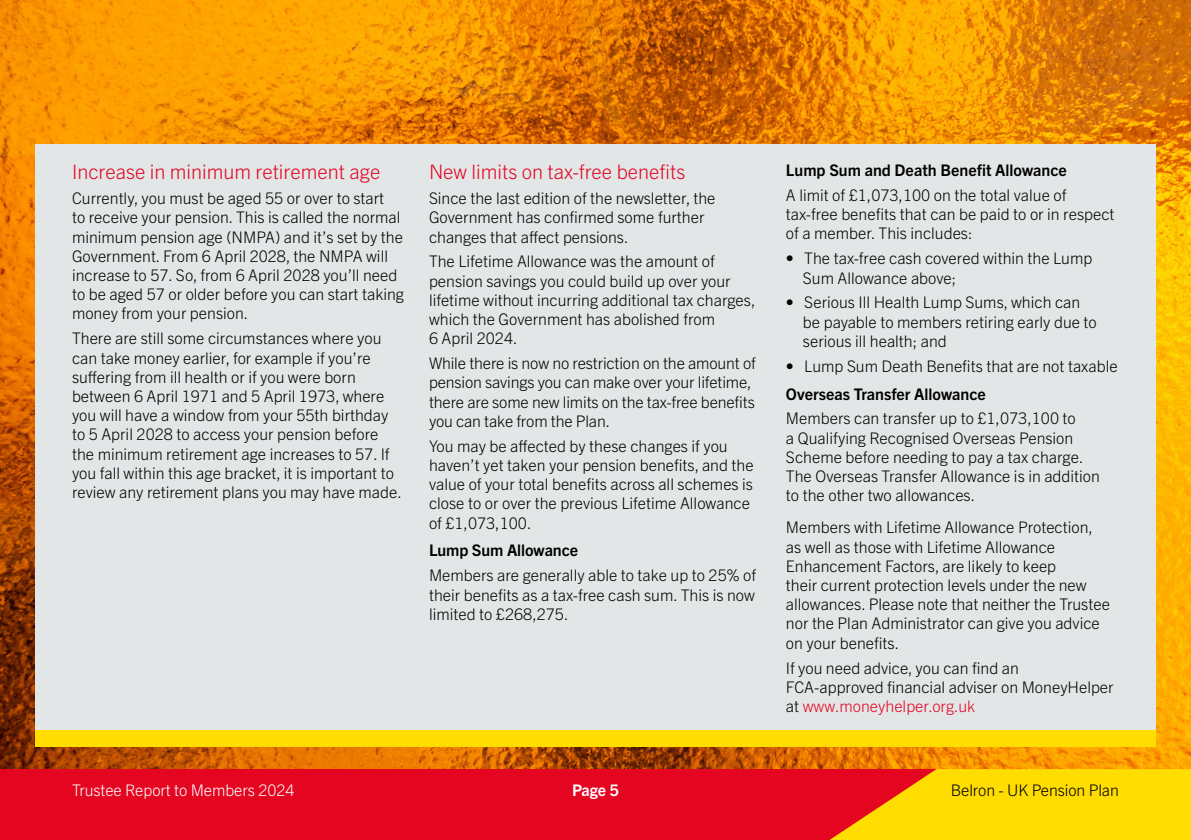
<style>
.page{position:relative;width:1191px;height:840px;background:#fff}
.page>*{position:absolute;margin:0;border:0;box-sizing:border-box;transform-origin:0 0}
.t1{font:300 20px "Trade Gothic Next LT Pro";color:#e40521}
.t2{font:300 16px/19.2px "Trade Gothic Next LT Pro";color:#000}
.t3{font:700 16px "Trade Gothic Next LT Pro";color:#000}
.t4{font:300 16px "Trade Gothic Next LT Pro";letter-spacing:-.005em;color:#fff}
.t5{font:700 16px "Trade Gothic Next LT Pro";color:#fff}
.s1{color:#e40521}
</style>
<div class="page">
<img style="left:0;top:0;width:1191px;height:768px">
<div style="left:35px;top:144px;width:1120px;height:602px;background:#e3e6e7"></div>
<div style="left:35px;top:729px;width:1120px;height:17px;background:#fd0"></div>
<div style="left:0;top:768px;width:1191px;height:71px;background:#e40521"></div>
<svg style="left:804px;top:768px;width:387px;height:71px"></svg>
<p class="t1" style="left:72px;top:158px;width:310px">Increase in minimum retirement age</p>
<p class="t2" style="left:72px;top:187px;width:333px">Currently, you must be aged 55 or over to start<br>to receive your pension. This is called the normal minimum pension age (NMPA) and it’s set by the Government. From 6 April 2028, the NMPA will increase to 57. So, from 6 April 2028 you’ll need to be aged 57 or older before you can start taking money from your pension.</p>
<p class="t2" style="left:72px;top:328px;width:331px">There are still some circumstances where you can take money earlier, for example if you’re suffering from ill health or if you were born between 6 April 1971 and 5 April 1973, where you will have a window from your 55th birthday to 5 April 2028 to access your pension before the minimum retirement age increases to 57. If you fall within this age bracket, it is important to review any retirement plans you may have made.</p>
<p class="t1" style="left:429px;top:158px;width:258px">New limits on tax-free benefits</p>
<p class="t2" style="left:429px;top:187px;width:288px">Since the last edition of the newsletter, the<br>Government has confirmed some further changes that affect pensions.</p>
<p class="t2" style="left:429px;top:251px;width:328px">The Lifetime Allowance was the amount of pension savings you could build up over your lifetime without incurring additional tax charges, which the Government has abolished from<br>6 April 2024.</p>
<p class="t2" style="left:429px;top:352px;width:328px">While there is now no restriction on the amount of pension savings you can make over your lifetime, there are some new limits on the tax-free benefits you can take from the Plan.</p>
<p class="t2" style="left:429px;top:435px;width:326px">You may be affected by these changes if you haven’t yet taken your pension benefits, and the value of your total benefits across all schemes is close to or over the previous Lifetime Allowance of £1,073,100.</p>
<p class="t3" style="left:429px;top:539px;width:151px">Lump Sum Allowance</p>
<p class="t2" style="left:429px;top:564px;width:328px;text-align:justify">Members are generally able to take up to 25% of their benefits as a tax-free cash sum. This is now limited to £268,275.</p>
<p class="t3" style="left:786px;top:159px;width:282px">Lump Sum and Death Benefit Allowance</p>
<p class="t2" style="left:786px;top:184px;width:330px">A limit of £1,073,100 on the total value of tax-free benefits that can be paid to or in respect of a member. This includes:</p>
<p class="t2" style="left:803px;top:248px;width:291px;text-indent:-17px">• The tax-free cash covered within the Lump<br>Sum Allowance above;</p>
<p class="t2" style="left:803px;top:292px;width:295px;text-indent:-17px">• Serious Ill Health Lump Sums, which can be payable to members retiring early due to serious ill health; and</p>
<p class="t2" style="left:786px;top:355px;width:333px">• Lump Sum Death Benefits that are not taxable</p>
<p class="t3" style="left:786px;top:382px;width:201px">Overseas Transfer Allowance</p>
<p class="t2" style="left:786px;top:407px;width:315px">Members can transfer up to £1,073,100 to<br>a Qualifying Recognised Overseas Pension Scheme before needing to pay a tax charge.<br>The Overseas Transfer Allowance is in addition to the other two allowances.</p>
<p class="t2" style="left:786px;top:516px;width:325px">Members with Lifetime Allowance Protection, as well as those with Lifetime Allowance Enhancement Factors, are likely to keep<br>their current protection levels under the new allowances. Please note that neither the Trustee nor the Plan Administrator can give you advice on your benefits.</p>
<p class="t2" style="left:786px;top:656px;width:329px">If you need advice, you can find an<br>FCA-approved financial adviser on MoneyHelper at <span class="s1">www.moneyhelper.org.uk</span></p>
<p class="t4" style="left:72px;top:778px;width:224px">Trustee Report to Members 2024</p>
<p class="t5" style="left:572px;top:778px;width:48px">Page 5</p>
<p class="t2" style="left:950px;top:778px;width:170px">Belron - UK Pension Plan</p>
</div>
